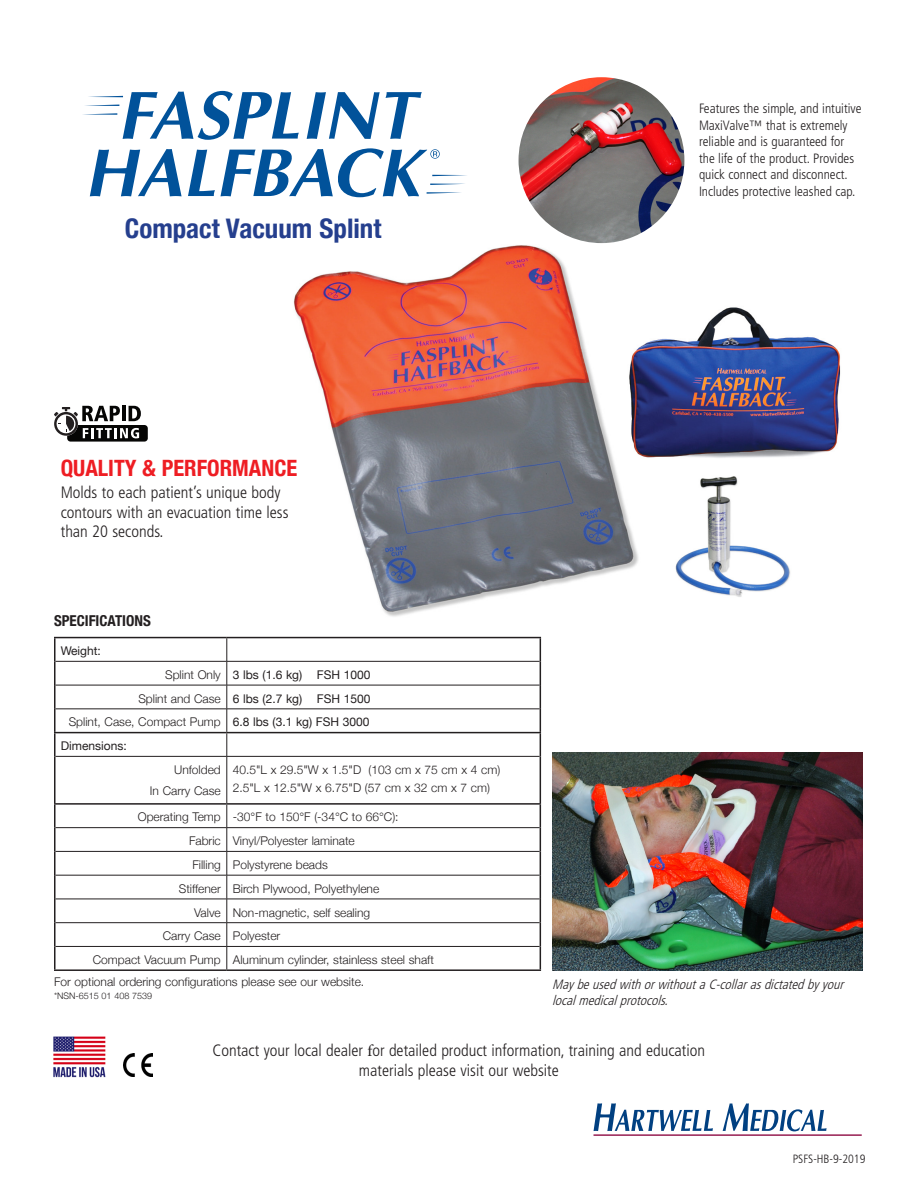
<style>
.page{position:relative;width:918px;height:1188px;background:#fff}
.page>*{position:absolute;margin:0;border:0;box-sizing:border-box;transform-origin:0 0}
.t1{font:700 condensed 27px "Helvetica Neue";color:#253f8e}
.t2{font:700 condensed 22.5px "Helvetica Neue";color:#ee1d23}
.L4_Sidebar_Text_7_12{font:300 condensed 16.5px/19.5px "Frutiger";color:#231f20;text-align:center}
.L3_Bodycopy_8_13{font:300 condensed 16.5px/19.5px "Frutiger";color:#231f20}
.L4_Sidebar_Head_7_12{font:700 condensed 15px "Helvetica Neue";color:#231f20}
.t3{font:300 condensed 13.5px/16.5px "Frutiger";color:#231f20}
.L3_Bodycopy_8_13-2{font:italic 300 condensed 13.5px/16.5px "Frutiger";color:#231f20}
.L4_Sidebar_Head_7_12-2{font:300 12px "Helvetica Neue";color:#231f20}
.t4{font:12px "Helvetica Neue";color:#231f20}
.L4_Sidebar_Text_7_12-2{font:300 condensed 12px "Frutiger";color:#231f20}
.t5{font:300 9px "Helvetica Neue";color:#231f20}
.s1{font-family:"Minion Pro";font-weight:400;font-stretch:normal}
</style>
<div class="page">
<img style="left:294px;top:243px;width:547px;height:374px">
<svg style="left:594px;top:1103px;width:119px;height:28px"></svg>
<svg style="left:723px;top:1103px;width:104px;height:28px"></svg>
<hr style="left:594px;top:1134px;width:268px;height:2px;background:#a13362">
<img style="left:519px;top:77px;width:165px;height:166px;border-radius:83px">
<div style="left:67px;top:425px;width:81px;height:17px;background:#050504;border-radius:3px"></div>
<svg style="left:54px;top:406px;width:87px;height:32px"></svg>
<img style="left:552px;top:752px;width:311px;height:218px">
<svg style="left:83px;top:90px;width:384px;height:108px"></svg>
<img style="left:124px;top:1053px;width:29px;height:23px">
<img style="left:53px;top:1036px;width:53px;height:42px">
<hr style="left:56px;top:661px;width:171px;height:1px;background:#231f20">
<hr style="left:227px;top:661px;width:313px;height:1px;background:#231f20">
<hr style="left:56px;top:685px;width:171px;height:1px;background:#231f20">
<hr style="left:227px;top:685px;width:313px;height:1px;background:#231f20">
<hr style="left:56px;top:709px;width:171px;height:1px;background:#231f20">
<hr style="left:227px;top:709px;width:313px;height:1px;background:#231f20">
<hr style="left:54px;top:637px;width:173px;height:1px;background:#231f20">
<hr style="left:54px;top:638px;width:2px;height:23px;background:#231f20">
<hr style="left:227px;top:637px;width:314px;height:1px;background:#231f20">
<hr style="left:54px;top:661px;width:2px;height:24px;background:#231f20">
<hr style="left:54px;top:685px;width:2px;height:24px;background:#231f20">
<hr style="left:54px;top:709px;width:2px;height:23px;background:#231f20">
<hr style="left:54px;top:733px;width:2px;height:23px;background:#231f20">
<svg style="left:540px;top:638px;width:1px;height:118px"></svg>
<hr style="left:54px;top:756px;width:2px;height:47px;background:#231f20">
<hr style="left:540px;top:756px;width:1px;height:47px;background:#231f20">
<hr style="left:54px;top:805px;width:2px;height:23px;background:#231f20">
<svg style="left:226px;top:638px;width:1px;height:118px"></svg>
<hr style="left:226px;top:757px;width:1px;height:46px;background:#231f20">
<svg style="left:226px;top:805px;width:1px;height:164px"></svg>
<hr style="left:54px;top:828px;width:2px;height:23px;background:#231f20">
<hr style="left:54px;top:851px;width:2px;height:24px;background:#231f20">
<hr style="left:54px;top:875px;width:2px;height:24px;background:#231f20">
<hr style="left:54px;top:899px;width:2px;height:24px;background:#231f20">
<hr style="left:54px;top:923px;width:2px;height:23px;background:#231f20">
<hr style="left:54px;top:946px;width:2px;height:23px;background:#231f20">
<svg style="left:540px;top:805px;width:1px;height:164px"></svg>
<hr style="left:56px;top:827px;width:171px;height:1px;background:#231f20">
<hr style="left:227px;top:827px;width:313px;height:1px;background:#231f20">
<hr style="left:56px;top:851px;width:171px;height:1px;background:#231f20">
<hr style="left:227px;top:851px;width:313px;height:1px;background:#231f20">
<hr style="left:56px;top:875px;width:171px;height:1px;background:#231f20">
<hr style="left:227px;top:875px;width:313px;height:1px;background:#231f20">
<hr style="left:56px;top:899px;width:171px;height:1px;background:#231f20">
<hr style="left:227px;top:899px;width:313px;height:1px;background:#231f20">
<hr style="left:56px;top:922px;width:171px;height:1px;background:#231f20">
<hr style="left:227px;top:922px;width:313px;height:1px;background:#231f20">
<hr style="left:56px;top:946px;width:171px;height:1px;background:#231f20">
<hr style="left:227px;top:946px;width:313px;height:1px;background:#231f20">
<hr style="left:54px;top:732px;width:173px;height:1px;background:#231f20">
<hr style="left:227px;top:732px;width:314px;height:1px;background:#231f20">
<hr style="left:56px;top:756px;width:171px;height:1px;background:#231f20">
<hr style="left:227px;top:756px;width:313px;height:1px;background:#231f20">
<hr style="left:54px;top:803px;width:173px;height:2px;background:#231f20">
<hr style="left:227px;top:803px;width:314px;height:2px;background:#231f20">
<hr style="left:54px;top:969px;width:173px;height:2px;background:#231f20">
<hr style="left:227px;top:969px;width:314px;height:2px;background:#231f20">
<div style="left:657px;top:461px;width:154px;height:147px;background:#fff"></div>
<img style="left:675px;top:476px;width:115px;height:121px">
<p class="t1" style="left:125px;top:206px;width:258px">Compact Vacuum Splint</p>
<p class="t3" style="left:699px;top:101px;width:164px">Features the simple, and intuitive<br>MaxiValve™ that is extremely reliable and is guaranteed for the life of the product. Provides quick connect and disconnect.<br>Includes protective leashed cap.</p>
<p class="t2" style="left:61px;top:449px;width:238px">QUALITY &amp; PERFORMANCE</p>
<p class="L3_Bodycopy_8_13" style="left:61px;top:483px;width:229px">Molds to each patient’s unique body contours with an evacuation time less than 20 seconds.</p>
<p class="L4_Sidebar_Head_7_12" style="left:54px;top:608px;width:98px">SPECIFICATIONS</p>
<p class="t4" style="left:61px;top:642px;width:42px">Weight:</p>
<p class="L4_Sidebar_Head_7_12-2" style="left:165px;top:665px;width:57px">Splint Only</p>
<p class="t4" style="left:233px;top:666px;width:139px">3 lbs (1.6 kg) FSH 1000</p>
<p class="L4_Sidebar_Head_7_12-2" style="left:138px;top:689px;width:84px">Splint and Case</p>
<p class="t4" style="left:233px;top:690px;width:139px">6 lbs (2.7 kg) FSH 1500</p>
<p class="L4_Sidebar_Head_7_12-2" style="left:69px;top:712px;width:154px">Splint, Case, Compact Pump</p>
<p class="t4" style="left:233px;top:713px;width:138px">6.8 lbs (3.1 kg) FSH 3000</p>
<p class="t4" style="left:61px;top:737px;width:68px">Dimensions:</p>
<p class="L4_Sidebar_Head_7_12-2" style="left:174px;top:760px;width:48px">Unfolded</p>
<p class="L4_Sidebar_Head_7_12-2" style="left:150px;top:781px;width:72px">In Carry Case</p>
<p class="L4_Sidebar_Head_7_12-2" style="left:233px;top:760px;width:269px">40.5"L x 29.5"W x 1.5"D (103 cm x 75 cm x 4 cm)</p>
<p class="L4_Sidebar_Head_7_12-2" style="left:233px;top:778px;width:259px">2.5"L x 12.5"W x 6.75"D (57 cm x 32 cm x 7 cm)</p>
<p class="L4_Sidebar_Head_7_12-2" style="left:138px;top:808px;width:85px">Operating Temp</p>
<p class="L4_Sidebar_Head_7_12-2" style="left:233px;top:808px;width:167px">-30°F to 150°F (-34°C to 66°C):</p>
<p class="L4_Sidebar_Head_7_12-2" style="left:189px;top:831px;width:33px">Fabric</p>
<p class="L4_Sidebar_Head_7_12-2" style="left:233px;top:831px;width:123px">Vinyl/Polyester laminate</p>
<p class="L4_Sidebar_Head_7_12-2" style="left:192px;top:855px;width:30px">Filling</p>
<p class="L4_Sidebar_Head_7_12-2" style="left:233px;top:855px;width:97px">Polystyrene beads</p>
<p class="L4_Sidebar_Head_7_12-2" style="left:179px;top:879px;width:44px">Stiffener</p>
<p class="L4_Sidebar_Head_7_12-2" style="left:233px;top:879px;width:148px">Birch Plywood, Polyethylene</p>
<p class="L4_Sidebar_Head_7_12-2" style="left:194px;top:903px;width:28px">Valve</p>
<p class="L4_Sidebar_Head_7_12-2" style="left:233px;top:903px;width:139px">Non-magnetic, self sealing</p>
<p class="L4_Sidebar_Head_7_12-2" style="left:163px;top:926px;width:60px">Carry Case</p>
<p class="L4_Sidebar_Head_7_12-2" style="left:233px;top:926px;width:49px">Polyester</p>
<p class="L4_Sidebar_Head_7_12-2" style="left:93px;top:950px;width:130px">Compact Vacuum Pump</p>
<p class="L4_Sidebar_Head_7_12-2" style="left:233px;top:950px;width:203px">Aluminum cylinder, stainless steel shaft</p>
<p class="L4_Sidebar_Head_7_12-2" style="left:54px;top:972px;width:312px">For optional ordering configurations please see our website.</p>
<p class="t5" style="left:54px;top:989px;width:100px">*NSN-6515 01 408 7539</p>
<p class="L3_Bodycopy_8_13-2" style="left:552px;top:976px;width:297px">MaybeusedwithorwithoutaC-collarasdictatedbyyour localmedicalprotocols.</p>
<p class="L4_Sidebar_Text_7_12" style="left:213px;top:1041px;width:494px">Contact your local dealer <span class="s1">f</span>or detailed product information, training and education materials please visit our website</p>
<p class="L4_Sidebar_Text_7_12-2" style="left:793px;top:1152px;width:74px">PSFS-HB-9-2019</p>
</div>
